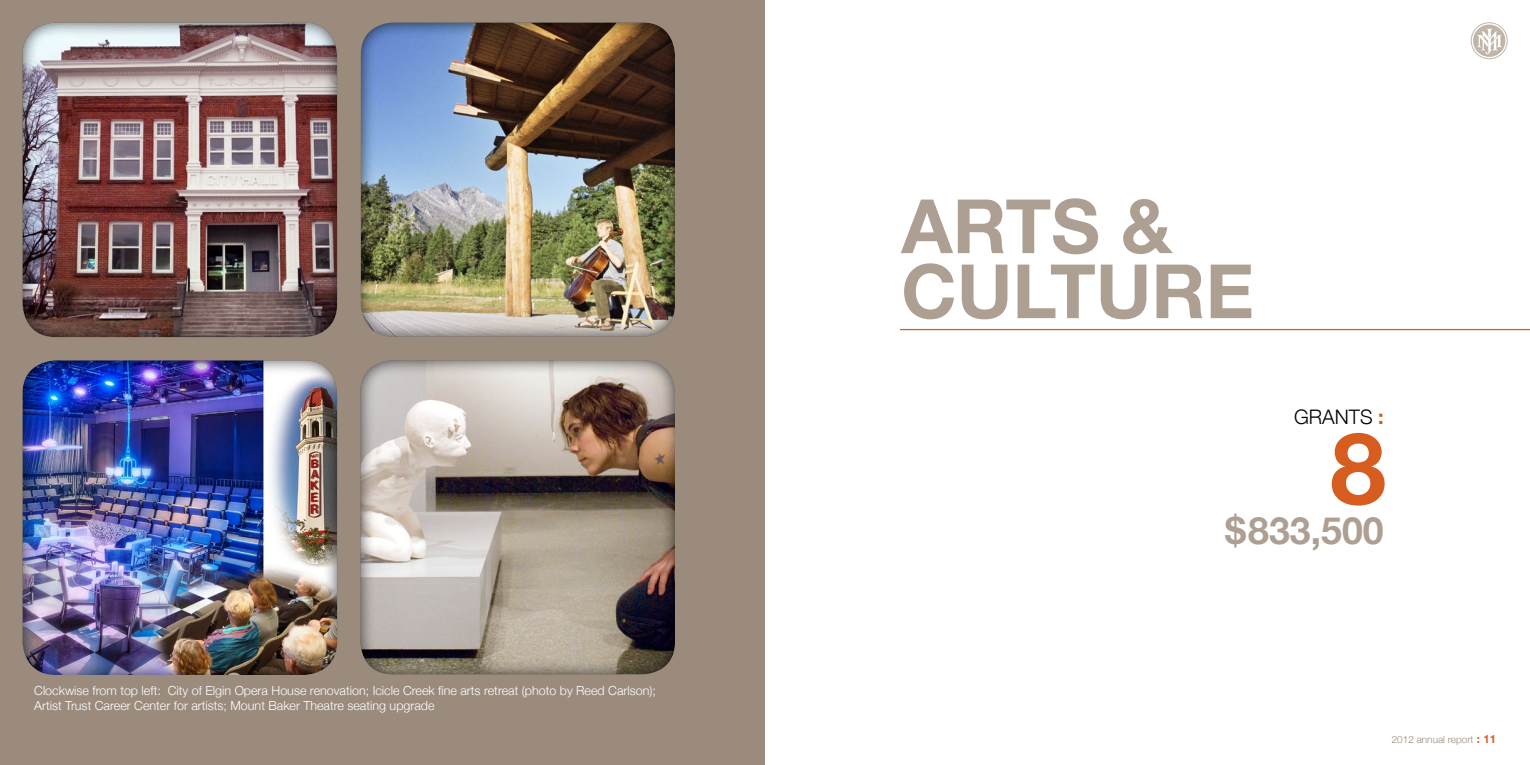
<style>
.page{position:relative;width:1530px;height:765px;background:#fff}
.page>*{position:absolute;margin:0;border:0;box-sizing:border-box;transform-origin:0 0}
.t1{font:700 100px "Helvetica Neue";color:#d65c20}
.t2{font:700 75px/65px "Helvetica Neue";color:#ada093}
.t3{font:700 37.5px "Helvetica Neue";color:#ada093}
.t4{font:300 20px "Helvetica Neue";color:#000}
.t5{font:300 12.5px/15px "Helvetica Neue";color:#fff}
.t6{font:300 10px "Helvetica Neue";color:#9a8b7d}
.s1{font-weight:700;color:#d65c20}
.s2{font-weight:700;font-size:11.25px;color:#d65c20}
</style>
<div class="page">
<svg style="left:1471px;top:23px;width:36px;height:36px"></svg>
<div style="left:1471px;top:22px;width:37px;height:37px;border:1px solid #c1b5aa;border-radius:50%"></div>
<div style="left:1473px;top:25px;width:32px;height:32px;background:#c1b5aa;border-radius:50%"></div>
<svg style="left:1477px;top:29px;width:25px;height:25px"></svg>
<div style="left:0;top:0;width:765px;height:765px;background:#9a8b7d"></div>
<div style="left:10px;top:21px;width:338px;height:318px;background:#000;opacity:.75"></div>
<div style="left:10px;top:359px;width:338px;height:318px;background:#000;opacity:.75"></div>
<div style="left:350px;top:360px;width:335px;height:316px;background:#000;opacity:.75"></div>
<div style="left:349px;top:22px;width:336px;height:316px;background:#000;opacity:.75"></div>
<hr style="left:900px;top:329px;width:630px;height:1px;background:#d65c20">
<p class="t5" style="left:34px;top:682px;width:623px">Clockwise from top left: City of Elgin Opera House renovation; Icicle Creek fine arts retreat (photo by Reed Carlson);<br>Artist Trust Career Center for artists; Mount Baker Theatre seating upgrade</p>
<h2 class="t2" style="left:901px;top:192px;width:354px">ARTS &amp;<br>CULTURE</h2>
<h3 class="t4" style="left:1294px;top:405px;width:91px">GRANTS <span class="s1">:</span></h3>
<h1 class="t1" style="left:1330px;top:407px;width:57px">8</h1>
<h3 class="t3" style="left:1225px;top:508px;width:160px">$833,500</h3>
<p class="t6" style="left:1392px;top:733px;width:106px">2012 annual report <span class="s2">: 11</span></p>
</div>
